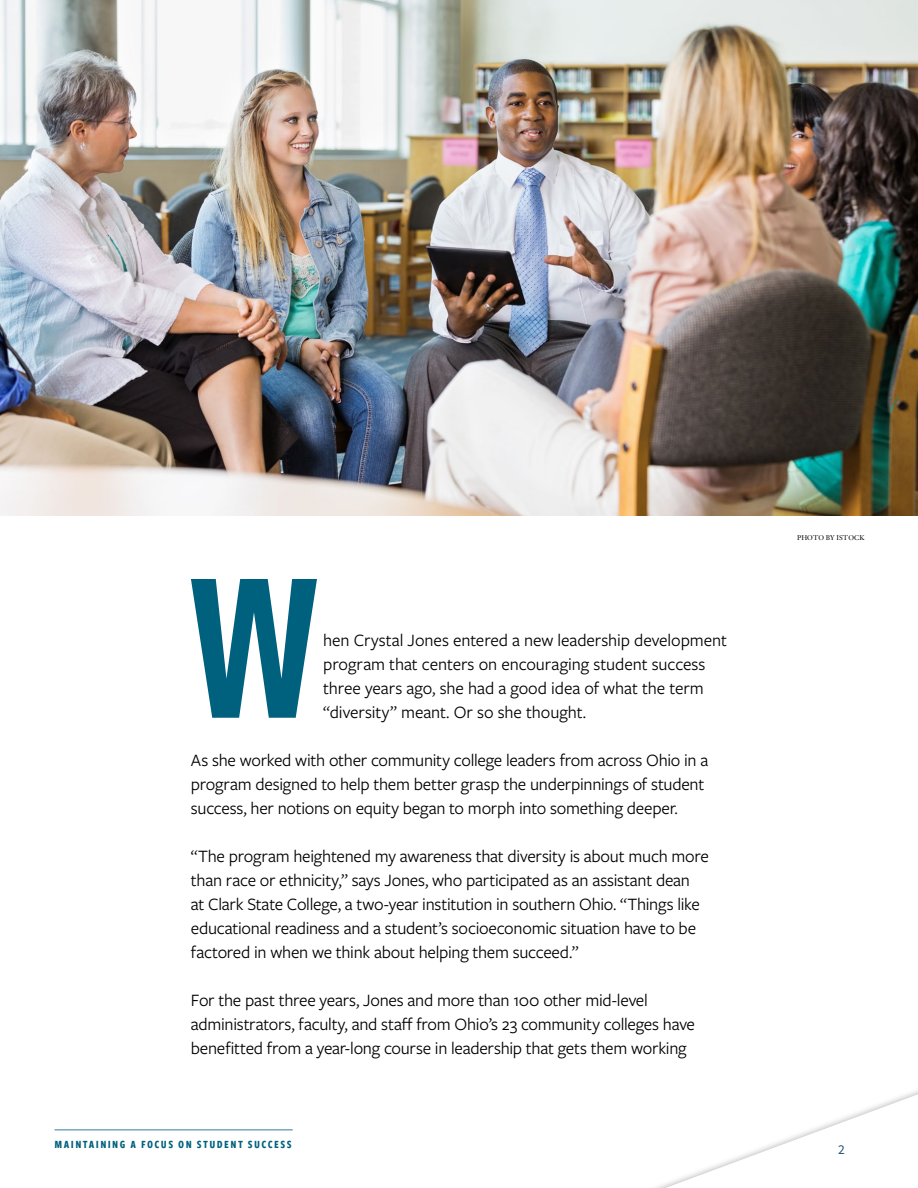
<style>
.page{position:relative;width:918px;height:1188px;background:#fff}
.page>*{position:absolute;margin:0;border:0;box-sizing:border-box;transform-origin:0 0}
.t1{font:222px "Freight Sans Cmp Pro Semi";color:#00617e}
.t2{font:18px/24px "Freight Sans Pro";letter-spacing:-.015em;color:#000}
.t3{font:15px "Freight Sans Cmp Pro Semi";letter-spacing:.095em;color:#00617e}
.t4{font:13.5px "Source Sans Pro";color:#225370}
.t5{font:6.75px "Janson Text LT Std";letter-spacing:.02em;color:#000}
</style>
<div class="page">
<svg style="left:655px;top:1090px;width:263px;height:98px"></svg>
<hr style="left:55px;top:1130px;width:238px;height:1px;background:#3179a3">
<img style="left:0;top:0;width:918px;height:516px">
<h1 class="t1" style="left:185px;top:495px;width:140px">W</h1>
<p class="t2" style="left:323px;top:627px;width:405px">hen Crystal Jones entered a new leadership development program that centers on encouraging student success three years ago, she had a good idea of what the term “diversity” meant. Or so she thought.</p>
<p class="t2" style="left:191px;top:747px;width:519px">As she worked with other community college leaders from across Ohio in a program designed to help them better grasp the underpinnings of student success, her notions on equity began to morph into something deeper.</p>
<p class="t2" style="left:191px;top:843px;width:520px">“The program heightened my awareness that diversity is about much more than race or ethnicity,” says Jones, who participated as an assistant dean<br>at Clark State College, a two-year institution in southern Ohio. “Things like educational readiness and a student’s socioeconomic situation have to be factored in when we think about helping them succeed.”</p>
<p class="t2" style="left:191px;top:987px;width:506px">For the past three years, Jones and more than 100 other mid-level administrators, faculty, and staff from Ohio’s 23 community colleges have benefitted from a year-long course in leadership that gets them working</p>
<p class="t3" style="left:55px;top:1133px;width:239px">maintaining a focus on student success</p>
<p class="t5" style="left:797px;top:533px;width:69px">PHOTO BY ISTOCK</p>
<p class="t4" style="left:838px;top:1141px;width:8px">2</p>
</div>
